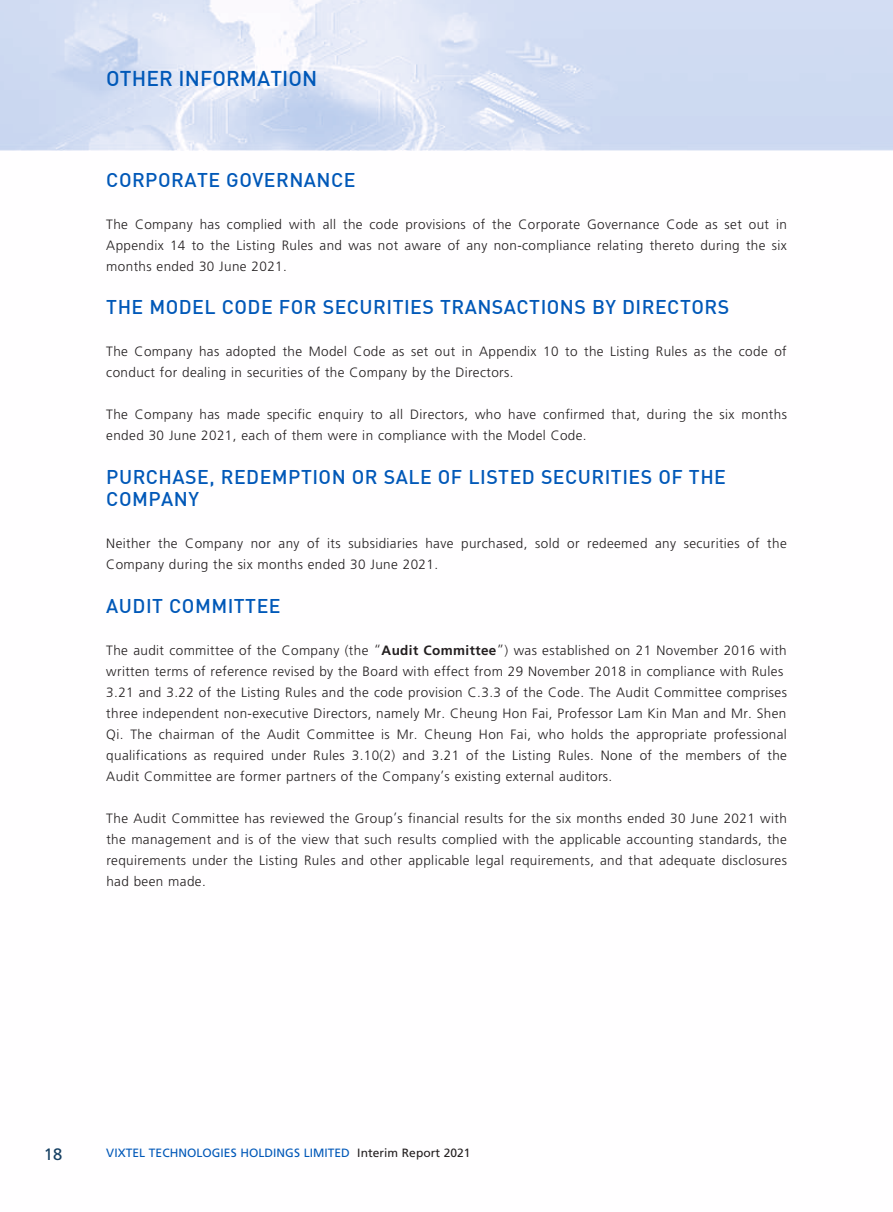
<style>
.page{position:relative;width:893px;height:1212px;background:#fff}
.page>*{position:absolute;margin:0;border:0;box-sizing:border-box;transform-origin:0 0}
.t1{font:21px "DIN Medium";letter-spacing:.005em;color:#0058b8}
.t2{font:19.5px/22.5px "DIN Medium";letter-spacing:.025em;color:#0058b8}
.t3{font:16.5px "Frutiger LT Std";color:#164063}
.t4{font:300 13.5px/21px "Frutiger LT Std";letter-spacing:.03em;color:#231f20}
.t5{font:12px "Frutiger LT Std";letter-spacing:.005em;color:#0058b8}
.s1{font-weight:700}
.s2{color:#231f20}
</style>
<div class="page">
<img style="left:0;top:0;width:893px;height:151px">
<h1 class="t1" style="left:106px;top:65px;width:212px">OTHER INFORMATION</h1>
<h2 class="t2" style="left:106px;top:168px;width:251px">CORPORATE GOVERNANCE</h2>
<p class="t4" style="left:106px;top:214px;width:682px;text-align:justify">The Company has complied with all the code provisions of the Corporate Governance Code as set out in Appendix 14 to the Listing Rules and was not aware of any non-compliance relating thereto during the six months ended 30 June 2021.</p>
<h2 class="t2" style="left:106px;top:295px;width:624px">THE MODEL CODE FOR SECURITIES TRANSACTIONS BY DIRECTORS</h2>
<p class="t4" style="left:106px;top:341px;width:682px">The Company has adopted the Model Code as set out in Appendix 10 to the Listing Rules as the code of conduct for dealing in securities of the Company by the Directors.</p>
<p class="t4" style="left:106px;top:404px;width:682px">The Company has made specific enquiry to all Directors, who have confirmed that, during the six months ended 30 June 2021, each of them were in compliance with the Model Code.</p>
<h2 class="t2" style="left:106px;top:465px;width:621px">PURCHASE, REDEMPTION OR SALE OF LISTED SECURITIES OF THE<br>COMPANY</h2>
<p class="t4" style="left:106px;top:533px;width:682px">Neither the Company nor any of its subsidiaries have purchased, sold or redeemed any securities of the<br>Company during the six months ended 30 June 2021.</p>
<h2 class="t2" style="left:106px;top:594px;width:176px">AUDIT COMMITTEE</h2>
<p class="t4" style="left:106px;top:640px;width:682px">The audit committee of the Company (the “<span class="s1">Audit Committee</span>”) was established on 21 November 2016 with written terms of reference revised by the Board with effect from 29 November 2018 in compliance with Rules 3.21 and 3.22 of the Listing Rules and the code provision C.3.3 of the Code. The Audit Committee comprises three independent non-executive Directors, namely Mr. Cheung Hon Fai, Professor Lam Kin Man and Mr. Shen Qi. The chairman of the Audit Committee is Mr. Cheung Hon Fai, who holds the appropriate professional qualifications as required under Rules 3.10(2) and 3.21 of the Listing Rules. None of the members of the Audit Committee are former partners of the Company’s existing external auditors.</p>
<p class="t4" style="left:106px;top:808px;width:682px;text-align:justify">The Audit Committee has reviewed the Group’s financial results for the six months ended 30 June 2021 with the management and is of the view that such results complied with the applicable accounting standards, the requirements under the Listing Rules and other applicable legal requirements, and that adequate disclosures had been made.</p>
<p class="t3" style="left:44px;top:1144px;width:20px">18</p>
<p class="t5" style="left:106px;top:1145px;width:366px">VIXTEL TECHNOLOGIES HOLDINGS LIMITED <span class="s2">Interim Report 2021</span></p>
</div>
